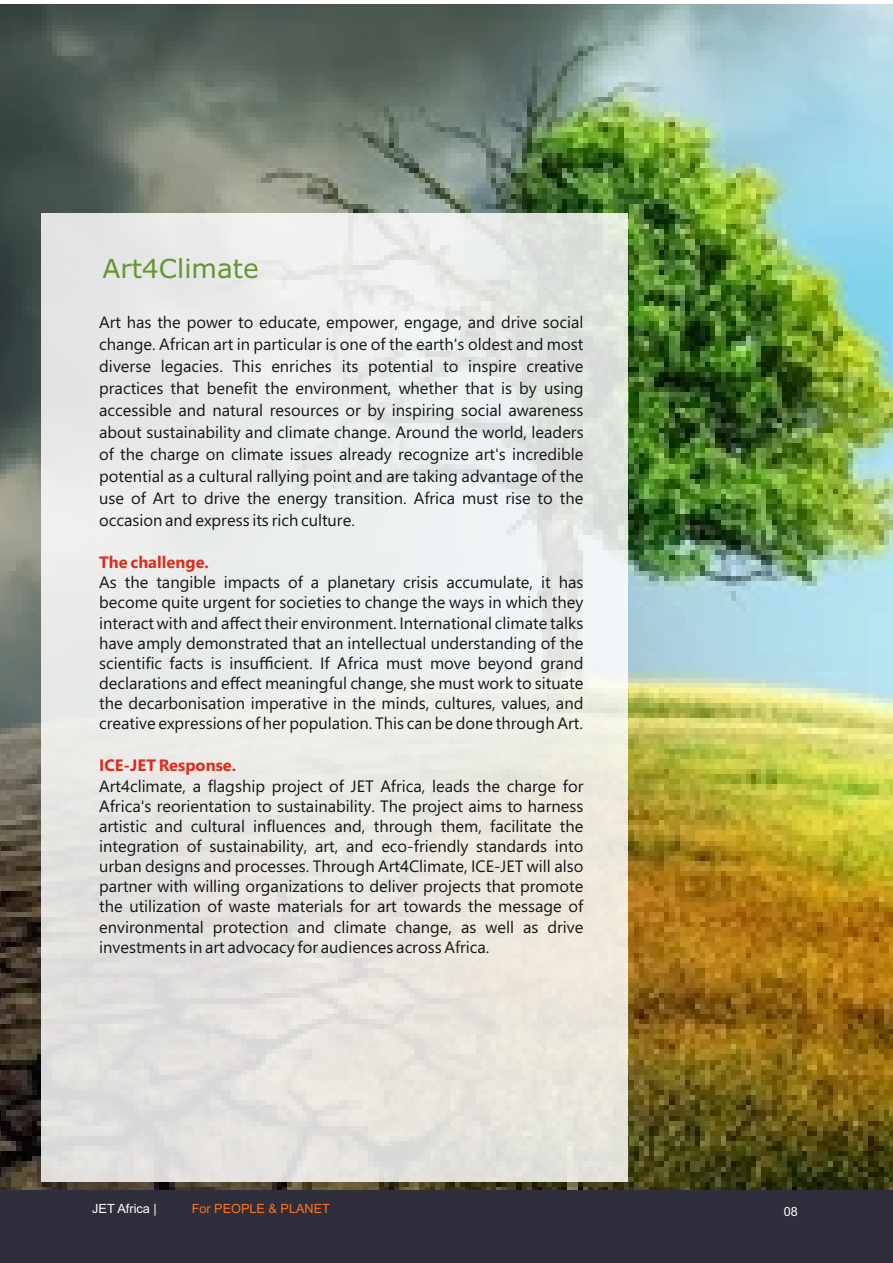
<style>
.page{position:relative;width:893px;height:1263px;background:#fff}
.page>*{position:absolute;margin:0;border:0;box-sizing:border-box;transform-origin:0 0}
.t1{font:26.25px "Verdana";color:#649631}
.t2{font:16.5px/20.1px "Segoe UI";color:#151616;text-align:justify}
.t3{font:700 16.5px "Segoe UI";color:#dd2b1c}
.t4{font:12.75px "Arial";color:#ff731d}
.t5{font:12.75px "Arial";color:#fff}
</style>
<div class="page">
<div style="left:0;top:1190px;width:893px;height:73px;background:#2e2e3c"></div>
<img style="left:0;top:4px;width:893px;height:1186px">
<div style="left:41px;top:213px;width:586px;height:968px;background:#fff;opacity:.85"></div>
<h1 class="t1" style="left:103px;top:258px;width:158px">Art4Climate</h1>
<p class="t2" style="left:99px;top:313px;width:486px;line-height:21.9px">Art has the power to educate, empower, engage, and drive social change. African art in particular is one of the earth's oldest and most diverse legacies. This enriches its potential to inspire creative practices that benefit the environment, whether that is by using accessible and natural resources or by inspiring social awareness about sustainability and climate change. Around the world, leaders of the charge on climate issues already recognize art's incredible potential as a cultural rallying point and are taking advantage of the use of Art to drive the energy transition. Africa must rise to the occasion and express its rich culture.</p>
<p class="t3" style="left:99px;top:556px;width:111px">The challenge.</p>
<p class="t2" style="left:99px;top:574px;width:486px">As the tangible impacts of a planetary crisis accumulate, it has become quite urgent for societies to change the ways in which they interact with and affect their environment. International climate talks have amply demonstrated that an intellectual understanding of the scientific facts is insufficient. If Africa must move beyond grand declarations and effect meaningful change, she must work to situate the decarbonisation imperative in the minds, cultures, values, and creative expressions of her population. This can be done through Art.</p>
<p class="t3" style="left:99px;top:759px;width:139px">ICE-JET Response.</p>
<p class="t2" style="left:99px;top:777px;width:486px">Art4climate, a flagship project of JET Africa, leads the charge for Africa's reorientation to sustainability. The project aims to harness artistic and cultural influences and, through them, facilitate the integration of sustainability, art, and eco-friendly standards into urban designs and processes. Through Art4Climate, ICE-JET will also partner with willing organizations to deliver projects that promote the utilization of waste materials for art towards the message of environmental protection and climate change, as well as drive investments in art advocacy for audiences across Africa.</p>
<p class="t5" style="left:92px;top:1203px;width:66px">JET Africa |</p>
<p class="t4" style="left:192px;top:1203px;width:140px">For PEOPLE &amp; PLANET</p>
<p class="t5" style="left:784px;top:1207px;width:16px">08</p>
</div>
